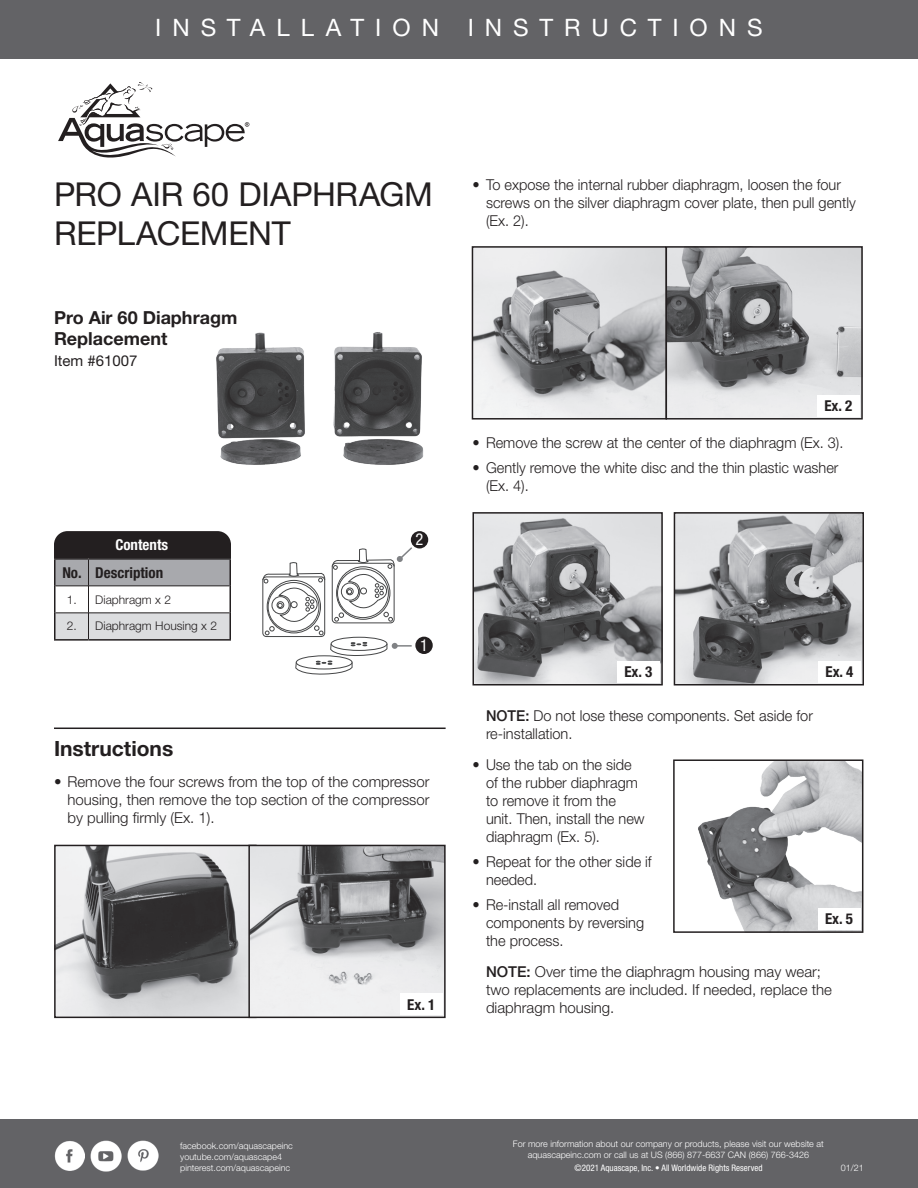
<style>
.page{position:relative;width:918px;height:1188px;background:#fff}
.page>*{position:absolute;margin:0;border:0;box-sizing:border-box;transform-origin:0 0}
.t1{font:33px/39.6px "Helvetica Neue LT Std";letter-spacing:-.01em;color:#231f20}
.t2{font:24px "Helvetica Neue LT Std";letter-spacing:.455em;color:#fff}
.t3{font:700 21px "Helvetica Neue LT Std";color:#231f20}
.t4{font:700 18px/21px "Helvetica Neue LT Std";color:#231f20}
.t5{font:condensed 16.35px "Helvetica Neue LT Std";color:#fff}
.t6{font:300 15px/18px "Helvetica Neue LT Std";color:#231f20}
.t7{font:700 condensed 15px "Helvetica Neue LT Std";color:#231f20}
.t8{font:15px "Helvetica Neue LT Std";color:#231f20}
.t9{font:700 condensed 15px "Helvetica Neue LT Std";color:#fff}
.t10{font:300 12px "Helvetica Neue LT Std";color:#231f20}
.t11{font:300 9px/10.8px "Helvetica Neue LT Std";color:#fff;text-align:center}
.t12{font:condensed 9px "Helvetica Neue LT Std";color:#fff}
.s1{font-weight:500}
</style>
<div class="page">
<div style="left:0;top:0;width:918px;height:58px;background:#636366"></div>
<div style="left:0;top:1120px;width:918px;height:68px;background:#636366"></div>
<img style="left:54px;top:1141px;width:31px;height:30px">
<img style="left:128px;top:1140px;width:31px;height:31px">
<img style="left:91px;top:1140px;width:31px;height:31px">
<hr style="left:54px;top:639px;width:34px;height:2px;background:#231f20">
<hr style="left:88px;top:639px;width:143px;height:2px;background:#231f20">
<svg style="left:54px;top:531px;width:177px;height:109px"></svg>
<svg style="left:58px;top:82px;width:191px;height:76px"></svg>
<hr style="left:54px;top:728px;width:392px;height:1px;background:#231f20">
<img style="left:216px;top:332px;width:208px;height:133px">
<div style="left:415px;top:637px;width:18px;height:17px;background:#231f20;border-radius:50%"></div>
<div style="left:331px;top:637px;width:56px;height:14px;border:1px solid #454647;border-radius:50%"></div>
<svg style="left:296px;top:642px;width:116px;height:33px"></svg>
<div style="left:263px;top:577px;width:62px;height:60px;border:1px solid #454647;border-radius:4px"></div>
<svg style="left:263px;top:562px;width:62px;height:73px"></svg>
<div style="left:332px;top:563px;width:62px;height:60px;border:1px solid #454647;border-radius:4px"></div>
<div style="left:411px;top:531px;width:17px;height:17px;background:#231f20;border-radius:50%"></div>
<svg style="left:332px;top:546px;width:82px;height:75px"></svg>
<img style="left:698px;top:762px;width:162px;height:168px">
<div style="left:673px;top:759px;width:190px;height:174px;border:2px solid #231f20"></div>
<div style="left:818px;top:908px;width:42px;height:22px;background:#fff"></div>
<img style="left:57px;top:848px;width:191px;height:167px">
<div style="left:54px;top:845px;width:203px;height:173px;border:2px solid #231f20"></div>
<img style="left:251px;top:848px;width:192px;height:167px">
<div style="left:248px;top:845px;width:198px;height:173px;border:2px solid #231f20"></div>
<div style="left:400px;top:993px;width:43px;height:22px;background:#fff"></div>
<img style="left:475px;top:249px;width:385px;height:168px">
<div style="left:472px;top:246px;width:195px;height:174px;border:2px solid #231f20"></div>
<div style="left:666px;top:246px;width:197px;height:174px;border:2px solid #231f20"></div>
<div style="left:817px;top:395px;width:43px;height:22px;background:#fff"></div>
<img style="left:475px;top:515px;width:185px;height:168px">
<div style="left:472px;top:512px;width:191px;height:174px;border:2px solid #231f20"></div>
<div style="left:617px;top:661px;width:43px;height:21px;background:#fff"></div>
<img style="left:677px;top:515px;width:184px;height:168px">
<div style="left:674px;top:512px;width:190px;height:174px;border:2px solid #231f20"></div>
<div style="left:818px;top:661px;width:43px;height:22px;background:#fff"></div>
<h2 class="t2" style="left:155px;top:13px;width:609px">INSTALLATION INSTRUCTIONS</h2>
<h1 class="t1" style="left:54px;top:174px;width:381px">PRO AIR 60 DIAPHRAGM<br>REPLACEMENT</h1>
<p class="t4" style="left:54px;top:306px;width:185px">Pro Air 60 Diaphragm<br>Replacement</p>
<p class="t8" style="left:54px;top:351px;width:85px">Item #61007</p>
<p class="t9" style="left:115px;top:536px;width:54px">Contents</p>
<p class="t7" style="left:62px;top:563px;width:102px">No. Description</p>
<p class="t10" style="left:67px;top:592px;width:106px">1. Diaphragm x 2</p>
<p class="t10" style="left:67px;top:619px;width:152px">2. Diaphragm Housing x 2</p>
<h3 class="t3" style="left:54px;top:736px;width:121px">Instructions</h3>
<p class="t5" style="left:416px;top:530px;width:9px">2</p>
<p class="t5" style="left:420px;top:635px;width:9px">1</p>
<p class="t6" style="left:68px;top:773px;width:364px;text-align:justify;text-indent:-14px">• Remove the four screws from the top of the compressor housing, then remove the top section of the compressor by pulling firmly (Ex. 1).</p>
<p class="t7" style="left:407px;top:995px;width:29px">Ex. 1</p>
<p class="t6" style="left:486px;top:175px;width:371px;text-indent:-14px">• To expose the internal rubber diaphragm, loosen the four screws on the silver diaphragm cover plate, then pull gently (Ex. 2).</p>
<p class="t7" style="left:824px;top:397px;width:29px">Ex. 2</p>
<p class="t6" style="left:472px;top:434px;width:372px">• Remove the screw at the center of the diaphragm (Ex. 3).</p>
<p class="t6" style="left:486px;top:459px;width:354px;text-indent:-14px">• Gently remove the white disc and the thin plastic washer (Ex. 4).</p>
<p class="t7" style="left:624px;top:663px;width:29px">Ex. 3</p>
<p class="t7" style="left:825px;top:663px;width:29px">Ex. 4</p>
<p class="t6" style="left:486px;top:706px;width:328px"><span class="s1">NOTE:</span> Do not lose these components. Set aside for re-installation.</p>
<p class="t6" style="left:486px;top:756px;width:160px;text-indent:-14px">• Use the tab on the side of the rubber diaphragm to remove it from the unit. Then, install the new diaphragm (Ex. 5).</p>
<p class="t6" style="left:486px;top:852px;width:167px;text-indent:-14px">• Repeat for the other side if needed.</p>
<p class="t6" style="left:486px;top:895px;width:160px;text-indent:-14px">• Re-install all removed components by reversing the process.</p>
<p class="t6" style="left:486px;top:963px;width:347px"><span class="s1">NOTE:</span> Over time the diaphragm housing may wear; two replacements are included. If needed, replace the diaphragm housing.</p>
<p class="t7" style="left:825px;top:910px;width:29px">Ex. 5</p>
<p class="t11" style="left:180px;top:1141px;width:114px;text-align:left">facebook.com/aquascapeinc youtube.com/aquascape4 pinterest.com/aquascapeinc</p>
<p class="t11" style="left:513px;top:1138px;width:312px">For more information about our company or products, please visit our website at aquascapeinc.com or call us at US (866) 877-6637 CAN (866) 766-3426</p>
<p class="t12" style="left:575px;top:1162px;width:189px">©2021 Aquascape, Inc. • All Worldwide Rights Reserved</p>
<p class="t11" style="left:841px;top:1162px;width:25px">01/21</p>
</div>
